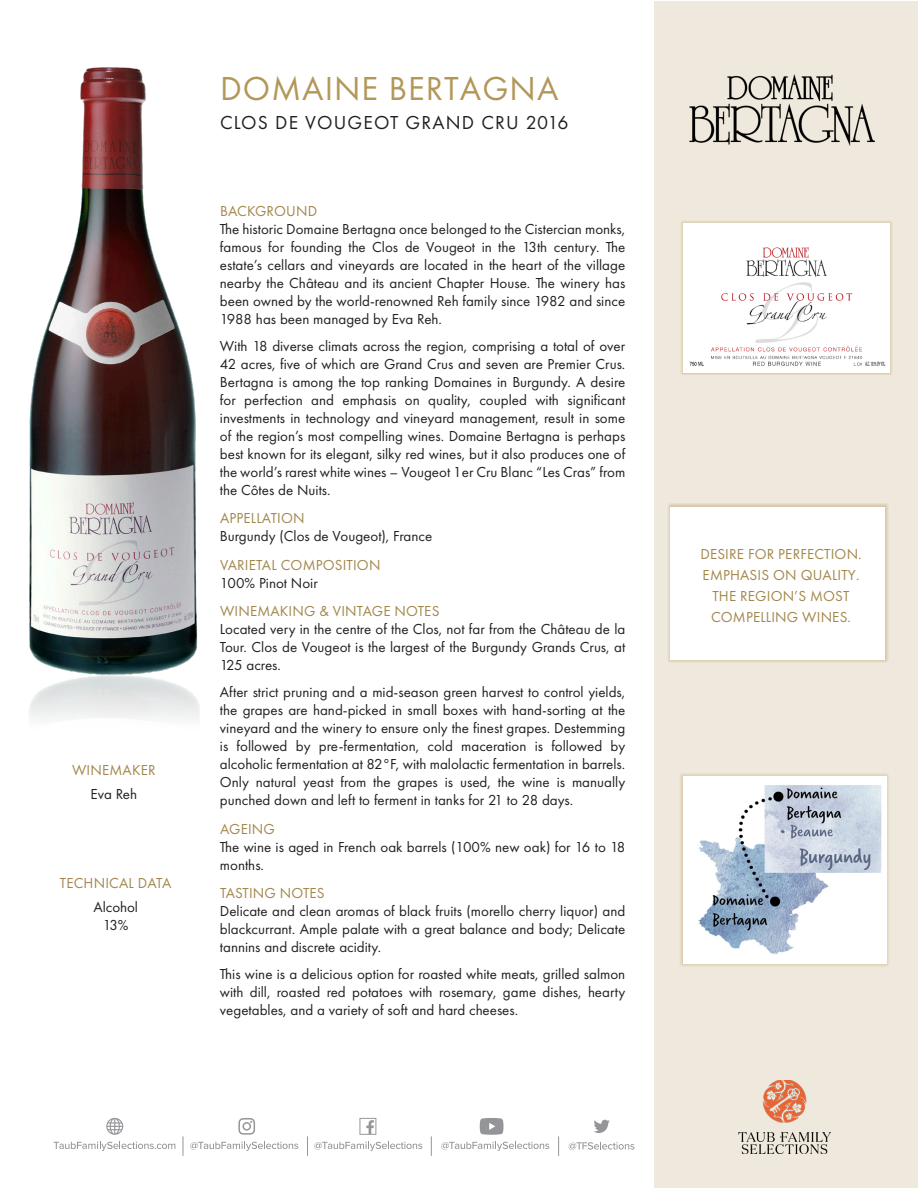
<style>
.page{position:relative;width:918px;height:1188px;background:#fff}
.page>*{position:absolute;margin:0;border:0;box-sizing:border-box;transform-origin:0 0}
._2_Producer_Name{font:34.5px "Futura PT";letter-spacing:.03em;color:#b39758}
._3_Wine_Name___Vint{font:19.5px "Futura PT";letter-spacing:.06em;color:#231f20}
._5_Body_Text{font:15px/18px "Futura PT";color:#231f20;text-align:justify}
._4_Para_Header{font:15px "Futura PT";letter-spacing:.01em;color:#a2874c}
.Box_blurb_Text{font:15px/21px "Futura PT";letter-spacing:.01em;color:#a2874c}
.Winemkr___Tech_head{font:15px "Futura PT";letter-spacing:.01em;color:#a2874c}
.Winemkr___Tech_body{font:15px/18px "Futura PT";color:#231f20;text-align:center}
</style>
<div class="page">
<img style="left:29px;top:67px;width:168px;height:607px">
<div style="left:654px;top:1px;width:264px;height:1186px;background:#efe8dc"></div>
<div style="left:681px;top:220px;width:212px;height:155px;background:#b39758;opacity:.65"></div>
<img style="left:683px;top:223px;width:207px;height:150px">
<img style="left:689px;top:74px;width:186px;height:72px">
<div style="left:667px;top:503px;width:222px;height:160px;background:#a2874c;opacity:.65"></div>
<div style="left:671px;top:507px;width:214px;height:153px;background:#fff"></div>
<div style="left:680px;top:773px;width:210px;height:194px;background:#b39758;opacity:.65"></div>
<img style="left:683px;top:777px;width:203px;height:187px">
<img style="left:739px;top:1080px;width:92px;height:73px">
<svg style="left:569px;top:1142px;width:65px;height:8px"></svg>
<svg style="left:54px;top:1142px;width:121px;height:9px"></svg>
<svg style="left:190px;top:1142px;width:108px;height:9px"></svg>
<svg style="left:314px;top:1142px;width:108px;height:9px"></svg>
<svg style="left:441px;top:1142px;width:108px;height:9px"></svg>
<svg style="left:558px;top:1136px;width:1px;height:20px"></svg>
<svg style="left:307px;top:1136px;width:1px;height:20px"></svg>
<svg style="left:183px;top:1136px;width:1px;height:20px"></svg>
<svg style="left:359px;top:1118px;width:17px;height:17px"></svg>
<svg style="left:238px;top:1118px;width:17px;height:17px"></svg>
<svg style="left:431px;top:1136px;width:1px;height:20px"></svg>
<svg style="left:594px;top:1120px;width:16px;height:13px"></svg>
<svg style="left:106px;top:1118px;width:17px;height:17px"></svg>
<svg style="left:480px;top:1118px;width:24px;height:17px"></svg>
<p class="Winemkr___Tech_head" style="left:72px;top:761px;width:85px">WINEMAKER</p>
<p class="Winemkr___Tech_body" style="left:90px;top:785px;width:48px">Eva Reh</p>
<p class="Winemkr___Tech_head" style="left:60px;top:875px;width:113px">TECHNICAL DATA</p>
<p class="Winemkr___Tech_body" style="left:93px;top:898px;width:46px">Alcohol<br>13%</p>
<p class="_2_Producer_Name" style="left:220px;top:68px;width:340px">DOMAINE BERTAGNA</p>
<p class="_3_Wine_Name___Vint" style="left:220px;top:111px;width:350px">CLOS DE VOUGEOT GRAND CRU 2016</p>
<p class="_4_Para_Header" style="left:220px;top:202px;width:99px">BACKGROUND</p>
<p class="_5_Body_Text" style="left:220px;top:219px;width:407px">The historic Domaine Bertagna once belonged to the Cistercian monks, famous for founding the Clos de Vougeot in the 13th century. The estate’s cellars and vineyards are located in the heart of the village nearby the Château and its ancient Chapter House. The winery has been owned by the world-renowned Reh family since 1982 and since 1988 has been managed by Eva Reh.</p>
<p class="_5_Body_Text" style="left:220px;top:336px;width:407px">With 18 diverse climats across the region, comprising a total of over 42 acres, five of which are Grand Crus and seven are Premier Crus.<br>Bertagna is among the top ranking Domaines in Burgundy. A desire for perfection and emphasis on quality, coupled with significant investments in technology and vineyard management, result in some of the region’s most compelling wines. Domaine Bertagna is perhaps best known for its elegant, silky red wines, but it also produces one of the world’s rarest white wines – Vougeot 1er Cru Blanc “Les Cras” from the Côtes de Nuits.</p>
<p class="_4_Para_Header" style="left:220px;top:509px;width:86px">APPELLATION</p>
<p class="_5_Body_Text" style="left:220px;top:527px;width:214px">Burgundy (Clos de Vougeot), France</p>
<p class="_4_Para_Header" style="left:220px;top:556px;width:162px">VARIETAL COMPOSITION</p>
<p class="_5_Body_Text" style="left:220px;top:573px;width:99px">100% Pinot Noir</p>
<p class="_4_Para_Header" style="left:220px;top:602px;width:221px">WINEMAKING &amp; VINTAGE NOTES</p>
<p class="_5_Body_Text" style="left:220px;top:620px;width:407px">Located very in the centre of the Clos, not far from the Château de la Tour. Clos de Vougeot is the largest of the Burgundy Grands Crus, at 125 acres.</p>
<p class="_5_Body_Text" style="left:220px;top:683px;width:407px">After strict pruning and a mid-season green harvest to control yields, the grapes are hand-picked in small boxes with hand-sorting at the vineyard and the winery to ensure only the finest grapes. Destemming is followed by pre-fermentation, cold maceration is followed by alcoholic fermentation at 82°F, with malolactic fermentation in barrels.<br>Only natural yeast from the grapes is used, the wine is manually punched down and left to ferment in tanks for 21 to 28 days.</p>
<p class="_4_Para_Header" style="left:220px;top:820px;width:56px">AGEING</p>
<p class="_5_Body_Text" style="left:220px;top:837px;width:407px">The wine is aged in French oak barrels (100% new oak) for 16 to 18 months.</p>
<p class="_4_Para_Header" style="left:220px;top:884px;width:106px">TASTING NOTES</p>
<p class="_5_Body_Text" style="left:220px;top:902px;width:407px">Delicate and clean aromas of black fruits (morello cherry liquor) and blackcurrant. Ample palate with a great balance and body; Delicate tannins and discrete acidity.</p>
<p class="_5_Body_Text" style="left:220px;top:965px;width:407px">This wine is a delicious option for roasted white meats, grilled salmon with dill, roasted red potatoes with rosemary, game dishes, hearty vegetables, and a variety of soft and hard cheeses.</p>
<p class="Box_blurb_Text" style="left:700px;top:543px;width:163px">DESIRE FOR PERFECTION.</p>
<p class="Box_blurb_Text" style="left:703px;top:564px;width:158px">EMPHASIS ON QUALITY.</p>
<p class="Box_blurb_Text" style="left:711px;top:585px;width:141px">THE REGION’S MOST<br>COMPELLING WINES.</p>
</div>
